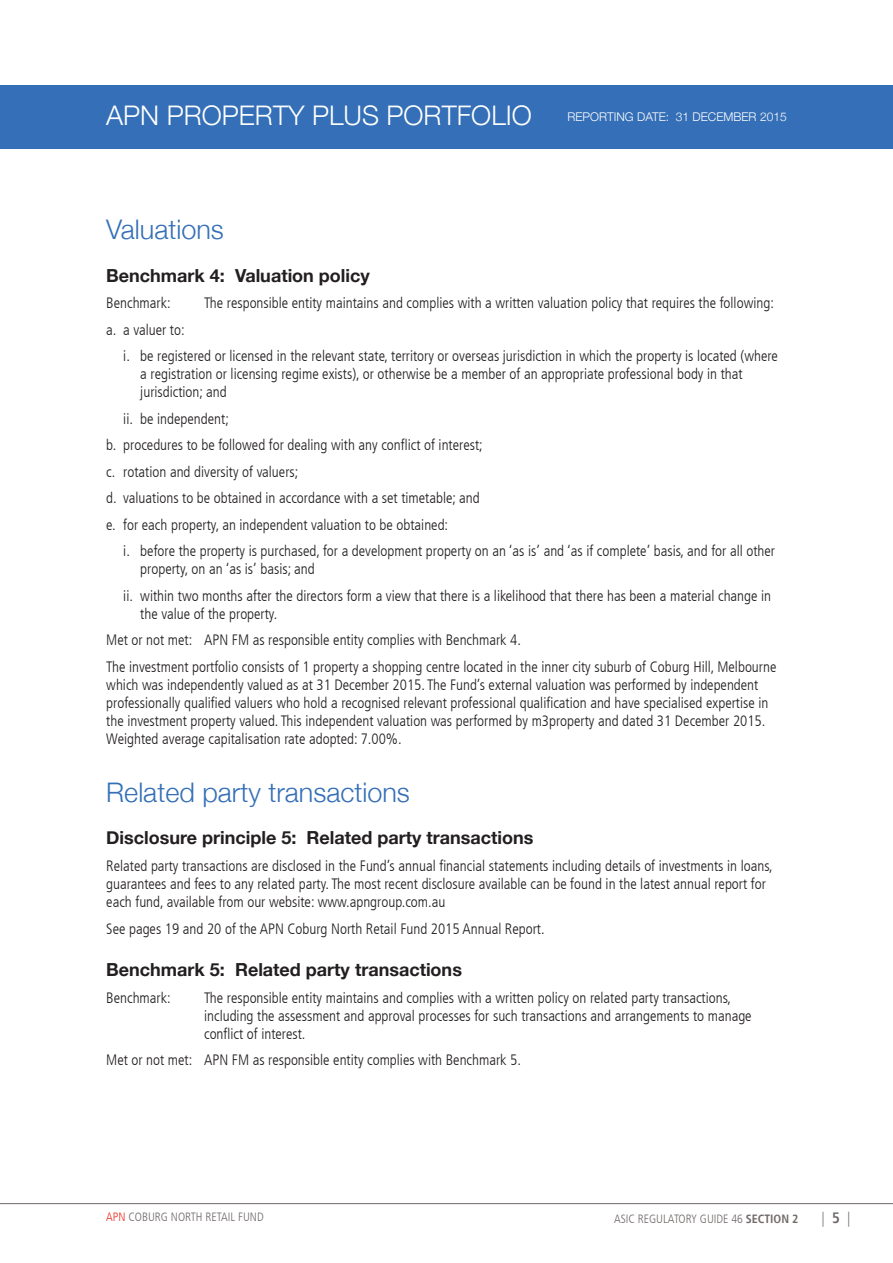
<style>
.page{position:relative;width:893px;height:1263px;background:#fff}
.page>*{position:absolute;margin:0;border:0;box-sizing:border-box;transform-origin:0 0}
.Heading{font:300 27px "Helvetica Neue";color:#346fb7}
.t1{font:300 27px "Helvetica Neue";color:#fff}
.Sub_head{font:700 18px "Helvetica Neue";color:#231f20}
.Body_text{font:300 condensed 15px/18px "Frutiger LT";color:#231f20}
.t2{font:300 condensed 15px "Frutiger LT";color:#706a69}
.t3{font:300 condensed 12px "Frutiger LT";color:#706a69}
.t4{font:300 12px "Helvetica Neue";color:#fff}
.s1{color:#ee2e22}
.s2{font-weight:700}
</style>
<div class="page">
<div style="left:0;top:85px;width:893px;height:64px;background:#346fb7"></div>
<hr style="left:0;top:1203px;width:893px;height:1px;background:#706a69">
<h1 class="t1" style="left:106px;top:94px;width:427px">APN PROPERTY PLUS PORTFOLIO</h1>
<p class="t4" style="left:567px;top:107px;width:221px">REPORTING DATE: 31 DECEMBER 2015</p>
<p class="Heading" style="left:106px;top:207px;width:119px">Valuations</p>
<p class="Sub_head" style="left:106px;top:261px;width:265px">Benchmark 4: Valuation policy</p>
<p class="Body_text" style="left:106px;top:294px;width:66px">Benchmark:</p>
<p class="Body_text" style="left:204px;top:294px;width:571px">The responsible entity maintains and complies with a written valuation policy that requires the following:</p>
<p class="Body_text" style="left:106px;top:321px;width:80px">a. a valuer to:</p>
<p class="Body_text" style="left:140px;top:347px;width:639px;text-indent:-17px">i. be registered or licensed in the relevant state, territory or overseas jurisdiction in which the property is located (where a registration or licensing regime exists), or otherwise be a member of an appropriate professional body in that jurisdiction; and</p>
<p class="Body_text" style="left:123px;top:410px;width:107px">ii. be independent;</p>
<p class="Body_text" style="left:106px;top:436px;width:378px">b. procedures to be followed for dealing with any conflict of interest;</p>
<p class="Body_text" style="left:106px;top:463px;width:194px">c. rotation and diversity of valuers;</p>
<p class="Body_text" style="left:106px;top:489px;width:375px">d. valuations to be obtained in accordance with a set timetable; and</p>
<p class="Body_text" style="left:106px;top:516px;width:343px">e. for each property, an independent valuation to be obtained:</p>
<p class="Body_text" style="left:140px;top:542px;width:636px;text-indent:-17px">i. before the property is purchased, for a development property on an ‘as is’ and ‘as if complete’ basis, and for all other property, on an ‘as is’ basis; and</p>
<p class="Body_text" style="left:140px;top:587px;width:632px;text-indent:-17px">ii. within two months after the directors form a view that there is a likelihood that there has been a material change in the value of the property.</p>
<p class="Body_text" style="left:106px;top:631px;width:416px">Met or not met: APN FM as responsible entity complies with Benchmark 4.</p>
<p class="Body_text" style="left:106px;top:658px;width:672px">The investment portfolio consists of 1 property a shopping centre located in the inner city suburb of Coburg Hill, Melbourne which was independently valued as at 31 December 2015. The Fund’s external valuation was performed by independent professionally qualified valuers who hold a recognised relevant professional qualification and have specialised expertise in the investment property valued. This independent valuation was performed by m3property and dated 31 December 2015.<br>Weighted average capitalisation rate adopted: 7.00%.</p>
<p class="Heading" style="left:106px;top:770px;width:305px">Related party transactions</p>
<p class="Sub_head" style="left:106px;top:824px;width:429px">Disclosure principle 5: Related party transactions</p>
<p class="Body_text" style="left:106px;top:857px;width:668px">Related party transactions are disclosed in the Fund’s annual financial statements including details of investments in loans, guarantees and fees to any related party. The most recent disclosure available can be found in the latest annual report for each fund, available from our website: www.apngroup.com.au</p>
<p class="Body_text" style="left:106px;top:919px;width:440px">See pages 19 and 20 of the APN Coburg North Retail Fund 2015 Annual Report.</p>
<p class="Sub_head" style="left:106px;top:956px;width:357px">Benchmark 5: Related party transactions</p>
<p class="Body_text" style="left:106px;top:989px;width:66px">Benchmark:</p>
<p class="Body_text" style="left:204px;top:989px;width:549px">The responsible entity maintains and complies with a written policy on related party transactions, including the assessment and approval processes for such transactions and arrangements to manage conflict of interest.</p>
<p class="Body_text" style="left:106px;top:1051px;width:416px">Met or not met: APN FM as responsible entity complies with Benchmark 5.</p>
<p class="t3" style="left:106px;top:1210px;width:159px"><span class="s1">APN</span> COBURG NORTH RETAIL FUND</p>
<p class="t3" style="left:614px;top:1212px;width:186px">ASIC REGULATORY GUIDE 46 <span class="s2">SECTION 2</span></p>
<p class="t2" style="left:822px;top:1209px;width:30px">| <span class="s2">5</span> |</p>
</div>
